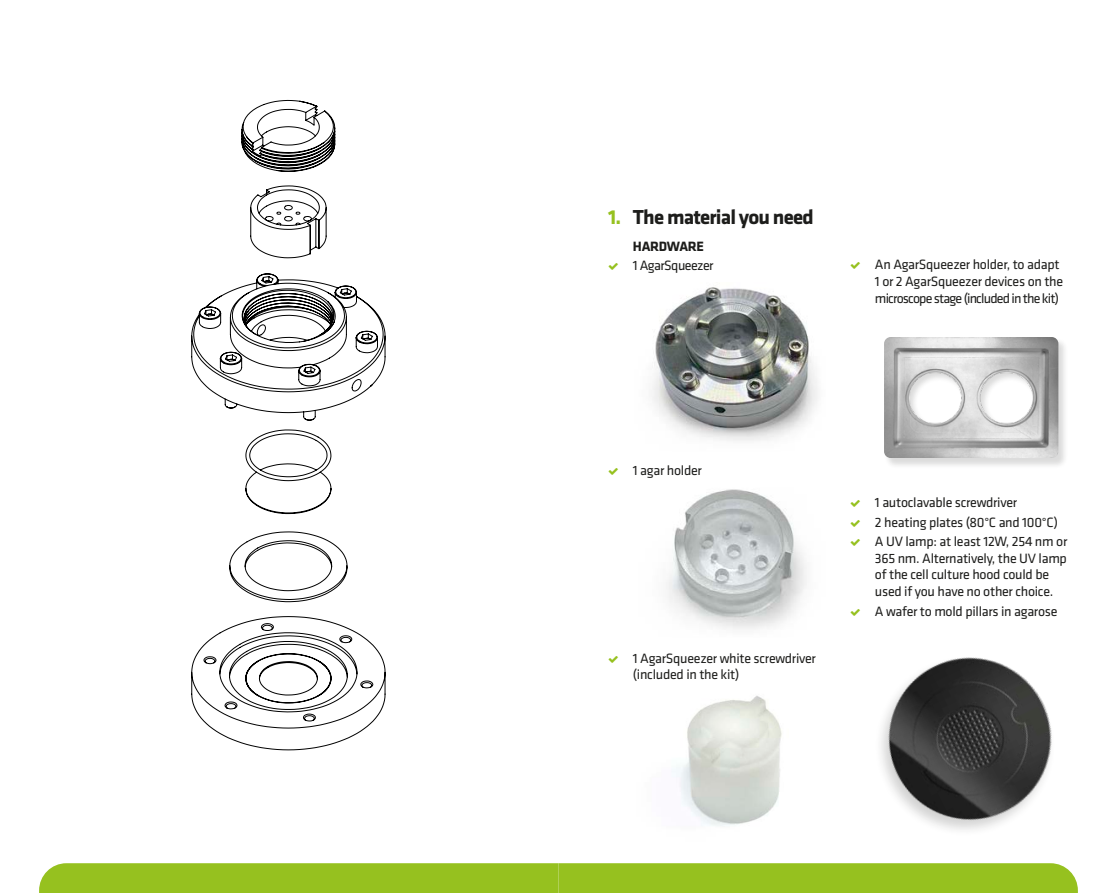
<style>
.page{position:relative;width:1117px;height:893px;background:#fff}
.page>*{position:absolute;margin:0;border:0;box-sizing:border-box;transform-origin:0 0}
.t1{font:700 21px "Klavika";letter-spacing:-.04em;color:#1d1d1b}
.t2{font:14px/16.8px "Klavika";letter-spacing:-.02em;color:#1d1d1b}
.t3{font:14px "Klavika";letter-spacing:-.04em;color:#1d1d1b}
.t4{font:700 14px "Klavika";letter-spacing:-.02em;color:#1d1d1b}
.s1{color:#96c11f}
</style>
<div class="page">
<div style="left:39px;top:863px;width:1038px;height:30px;background:#96c11f"></div>
<img style="left:652px;top:287px;width:166px;height:154px">
<img style="left:666px;top:489px;width:141px;height:140px">
<img style="left:672px;top:696px;width:110px;height:130px">
<div style="left:883px;top:338px;width:184px;height:131px;background:#1d1d1b;opacity:.16"></div>
<img style="left:883px;top:337px;width:175px;height:121px">
<img style="left:881px;top:657px;width:171px;height:173px">
<svg style="left:191px;top:100px;width:194px;height:650px"></svg>
<h1 class="t1" style="left:608px;top:206px;width:207px"><span class="s1">1.</span> The material you need</h1>
<p class="t4" style="left:632px;top:239px;width:73px">HARDWARE</p>
<p class="t3" style="left:632px;top:258px;width:82px">1 AgarSqueezer</p>
<p class="t2" style="left:874px;top:256px;width:190px">An AgarSqueezer holder, to adapt<br>1 or 2 AgarSqueezer devices on the microscope stage (included in the kit)</p>
<p class="t2" style="left:632px;top:462px;width:70px">1 agar holder</p>
<p class="t2" style="left:632px;top:650px;width:184px">1 AgarSqueezer white screwdriver (included in the kit)</p>
<p class="t2" style="left:874px;top:493px;width:194px;line-height:19.2px">1 autoclavable screwdriver<br>2 heating plates (80°C and 100°C)<br>A UV lamp: at least 12W, 254 nm or</p>
<p class="t2" style="left:874px;top:550px;width:193px">365 nm. Alternatively, the UV lamp of the cell culture hood could be used if you have no other choice.</p>
<p class="t2" style="left:874px;top:603px;width:184px">A wafer to mold pillars in agarose</p>
</div>
